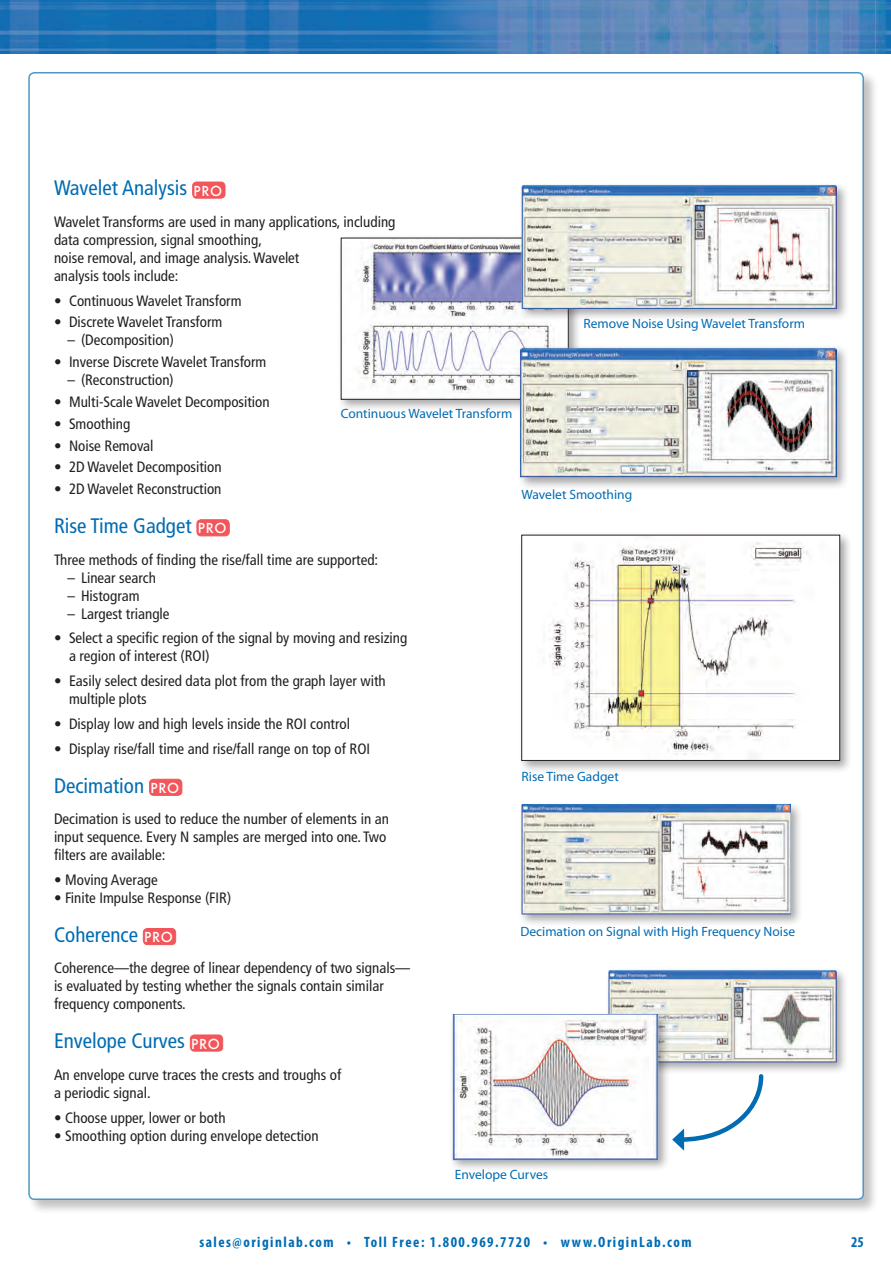
<style>
.page{position:relative;width:891px;height:1269px;background:#fff}
.page>*{position:absolute;margin:0;border:0;box-sizing:border-box;transform-origin:0 0}
.subHead{font:condensed 21px "Frutiger";color:#006cb3}
.t1{font:condensed 15px/18px "Frutiger";color:#231f20}
.t2{font:700 condensed 15px "Myriad Pro";letter-spacing:.1em;color:#006cb3}
.t3{font:13.5px "Myriad Pro";color:#006cb3}
.s1{font-family:"Futura";font-weight:500;font-stretch:normal;font-size:13.5px;color:#fff}
</style>
<div class="page">
<img style="left:0;top:0;width:891px;height:54px">
<div style="left:27px;top:71px;width:852px;height:1144px;background:#231f20;opacity:.39"></div>
<div style="left:29px;top:73px;width:834px;height:1126px;background:#fff;border-radius:5px"></div>
<div style="left:193px;top:182px;width:32px;height:16px;background:#f2555a;border-radius:4px"></div>
<div style="left:192px;top:182px;width:33px;height:16px;border:1px solid #ee1d23;border-radius:4px"></div>
<div style="left:197px;top:520px;width:32px;height:16px;background:#f2555a;border-radius:4px"></div>
<div style="left:197px;top:519px;width:33px;height:17px;border:1px solid #ee1d23;border-radius:4px"></div>
<div style="left:150px;top:779px;width:32px;height:16px;background:#f2555a;border-radius:4px"></div>
<div style="left:149px;top:779px;width:33px;height:17px;border:1px solid #ee1d23;border-radius:4px"></div>
<div style="left:143px;top:928px;width:33px;height:17px;background:#f2555a;border-radius:4px"></div>
<div style="left:143px;top:928px;width:33px;height:17px;border:1px solid #ee1d23;border-radius:4px"></div>
<div style="left:190px;top:1035px;width:33px;height:16px;background:#f2555a;border-radius:4px"></div>
<div style="left:190px;top:1035px;width:33px;height:16px;border:1px solid #ee1d23;border-radius:4px"></div>
<div style="left:605px;top:967px;width:244px;height:107px;background:#231f20;opacity:.4"></div>
<img style="left:607px;top:970px;width:230px;height:93px">
<div style="left:449px;top:1011px;width:222px;height:161px;background:#231f20;opacity:.4"></div>
<img style="left:452px;top:1015px;width:206px;height:145px">
<svg style="left:672px;top:1072px;width:94px;height:79px"></svg>
<div style="left:337px;top:234px;width:245px;height:179px;background:#231f20;opacity:.4"></div>
<img style="left:343px;top:240px;width:223px;height:157px">
<div style="left:519px;top:182px;width:331px;height:139px;background:#231f20;opacity:.4"></div>
<img style="left:520px;top:185px;width:317px;height:123px">
<div style="left:517px;top:344px;width:332px;height:146px;background:#231f20;opacity:.4"></div>
<img style="left:520px;top:347px;width:317px;height:132px">
<div style="left:518px;top:801px;width:286px;height:126px;background:#231f20;opacity:.4"></div>
<img style="left:520px;top:804px;width:271px;height:111px">
<div style="left:518px;top:531px;width:335px;height:242px;background:#231f20;opacity:.4"></div>
<img style="left:524px;top:537px;width:314px;height:222px">
<div style="left:522px;top:535px;width:318px;height:226px;border:1px solid #231f20"></div>
<p class="subHead" style="left:54px;top:176px;width:170px">Wavelet Analysis <span class="s1">PRO</span></p>
<p class="t1" style="left:54px;top:213px;width:343px">Wavelet Transforms are used in many applications, including data compression, signal smoothing,<br>noise removal, and image analysis. Wavelet<br>analysis tools include:</p>
<p class="t1" style="left:54px;top:292px;width:189px">• Continuous Wavelet Transform</p>
<p class="t1" style="left:54px;top:313px;width:170px">• Discrete Wavelet Transform</p>
<p class="t1" style="left:68px;top:331px;width:108px">– (Decomposition)</p>
<p class="t1" style="left:54px;top:353px;width:214px">• Inverse Discrete Wavelet Transform</p>
<p class="t1" style="left:68px;top:371px;width:108px">– (Reconstruction)</p>
<p class="t1" style="left:54px;top:393px;width:217px">• Multi-Scale Wavelet Decomposition</p>
<p class="t1" style="left:54px;top:415px;width:78px">• Smoothing</p>
<p class="t1" style="left:54px;top:437px;width:101px">• Noise Removal</p>
<p class="t1" style="left:54px;top:458px;width:169px">• 2D Wavelet Decomposition</p>
<p class="t1" style="left:54px;top:480px;width:169px">• 2D Wavelet Reconstruction</p>
<p class="subHead" style="left:54px;top:514px;width:174px">Rise Time Gadget <span class="s1">PRO</span></p>
<p class="t1" style="left:54px;top:551px;width:326px">Three methods of finding the rise/fall time are supported:</p>
<p class="t1" style="left:68px;top:569px;width:90px">– Linear search</p>
<p class="t1" style="left:68px;top:587px;width:74px">– Histogram</p>
<p class="t1" style="left:68px;top:605px;width:104px">– Largest triangle</p>
<p class="t1" style="left:69px;top:629px;width:340px;text-indent:-15px">• Select a specific region of the signal by moving and resizing a region of interest (ROI)</p>
<p class="t1" style="left:69px;top:672px;width:318px;text-indent:-15px">• Easily select desired data plot from the graph layer with multiple plots</p>
<p class="t1" style="left:54px;top:715px;width:298px">• Display low and high levels inside the ROI control</p>
<p class="t1" style="left:54px;top:740px;width:318px">• Display rise/fall time and rise/fall range on top of ROI</p>
<p class="subHead" style="left:54px;top:773px;width:127px">Decimation <span class="s1">PRO</span></p>
<p class="t1" style="left:54px;top:810px;width:337px">Decimation is used to reduce the number of elements in an input sequence. Every N samples are merged into one. Two filters are available:</p>
<p class="t1" style="left:54px;top:871px;width:105px">• Moving Average</p>
<p class="t1" style="left:54px;top:889px;width:179px">• Finite Impulse Response (FIR)</p>
<p class="subHead" style="left:54px;top:922px;width:120px">Coherence <span class="s1">PRO</span></p>
<p class="t1" style="left:54px;top:959px;width:358px">Coherence—the degree of linear dependency of two signals— is evaluated by testing whether the signals contain similar frequency components.</p>
<p class="subHead" style="left:54px;top:1029px;width:167px">Envelope Curves <span class="s1">PRO</span></p>
<p class="t1" style="left:54px;top:1066px;width:289px">An envelope curve traces the crests and troughs of a periodic signal.</p>
<p class="t1" style="left:54px;top:1109px;width:173px">• Choose upper, lower or both</p>
<p class="t1" style="left:54px;top:1127px;width:266px">• Smoothing option during envelope detection</p>
<p class="t3" style="left:341px;top:406px;width:173px">Continuous Wavelet Transform</p>
<p class="t3" style="left:584px;top:316px;width:223px">Remove Noise Using Wavelet Transform</p>
<p class="t3" style="left:522px;top:487px;width:112px">Wavelet Smoothing</p>
<p class="t3" style="left:522px;top:769px;width:99px">Rise Time Gadget</p>
<p class="t3" style="left:520px;top:924px;width:276px">Decimation on Signal with High Frequency Noise</p>
<p class="t3" style="left:455px;top:1167px;width:95px">Envelope Curves</p>
<p class="t2" style="left:199px;top:1232px;width:494px">sales@originlab.com • Toll Free: 1.800.969.7720 • www.OriginLab.com</p>
<p class="t2" style="left:851px;top:1232px;width:14px">25</p>
</div>
